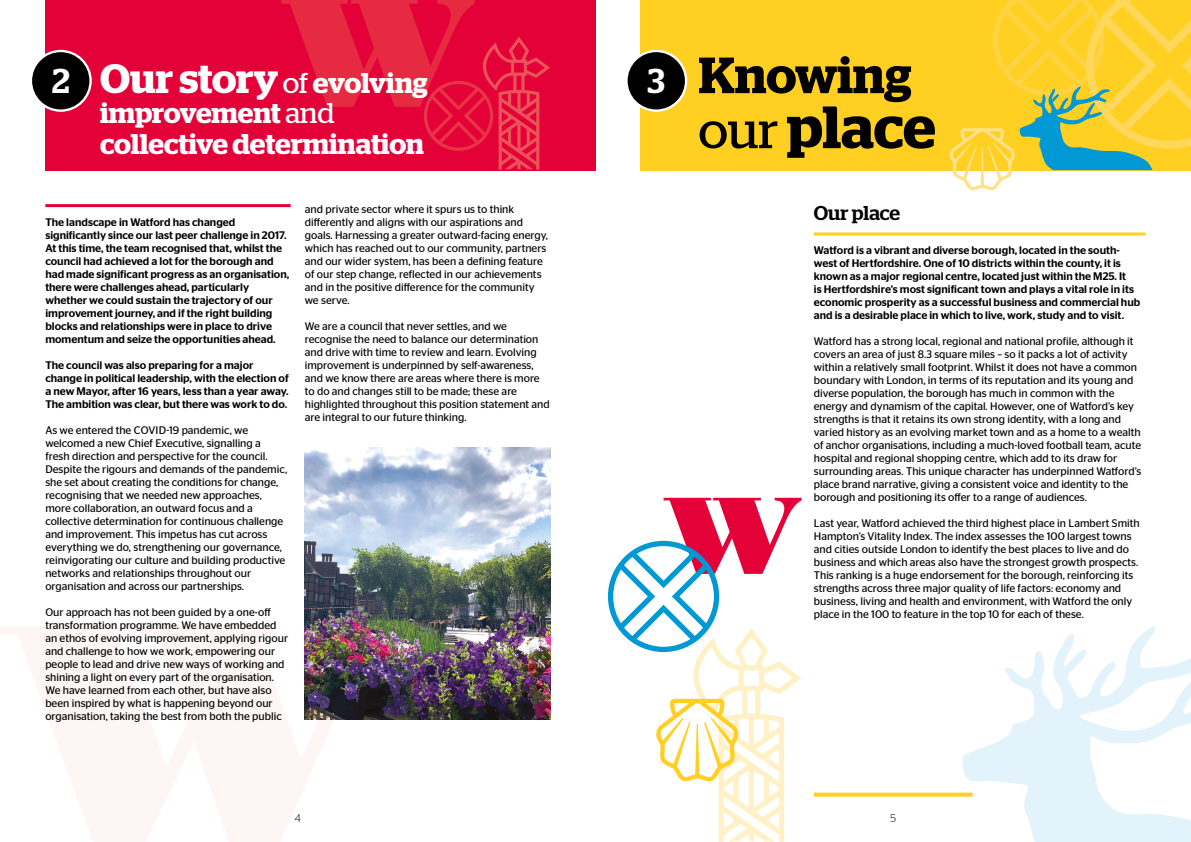
<style>
.page{position:relative;width:1191px;height:842px;background:#fff}
.page>*{position:absolute;margin:0;border:0;box-sizing:border-box;transform-origin:0 0}
.t1{font:600 59.5px "Stag";letter-spacing:-.005em;color:#000}
.t2{font:600 50.8px "Stag";color:#000}
.t3{font:600 41px "Stag";letter-spacing:-.005em;color:#fff}
.t4{font:500 34.4px "Stag";color:#fff}
.t5{font:600 28.5px/30.2px "Stag";letter-spacing:-.005em;color:#fff}
.t6{font:500 20px "Stag";color:#000}
.t7{font:11px/13px "Stag Sans";color:#000}
.t8{font:500 11px/13px "Stag Sans";color:#000}
.t9{font:300 11px "Stag Sans";color:#000}
.s1{font-weight:400;font-size:28.5px}
.s2{font-size:28.5px}
.s3{font-weight:400}
.s4{font-weight:400;font-size:50.8px}
</style>
<div class="page">
<div style="left:641px;top:0;width:550px;height:170px;background:#ffcf21"></div>
<div style="left:45px;top:0;width:550px;height:170px;background:#e40138"></div>
<div style="left:626px;top:51px;width:60px;height:60px;background:#000;border-radius:50%"></div>
<div style="left:625px;top:50px;width:62px;height:62px;border:2px solid #fff;border-radius:50%"></div>
<div style="left:31px;top:51px;width:60px;height:60px;background:#000;border-radius:50%"></div>
<div style="left:30px;top:50px;width:62px;height:62px;border:2px solid #fff;border-radius:50%"></div>
<hr style="left:814px;top:232px;width:331px;height:3px;background:#ffcf21">
<hr style="left:45px;top:204px;width:246px;height:3px;background:#e40138">
<img style="left:305px;top:448px;width:245px;height:272px">
<svg style="left:281px;top:0;width:269px;height:170px"></svg>
<svg style="left:948px;top:0;width:243px;height:191px"></svg>
<svg style="left:961px;top:626px;width:230px;height:216px"></svg>
<svg style="left:608px;top:498px;width:193px;height:344px"></svg>
<svg style="left:814px;top:793px;width:158px;height:4px"></svg>
<h3 class="t3" style="left:100px;top:55px;width:329px">Our story <span class="s1">of</span> <span class="s2">evolving</span></h3>
<h3 class="t5" style="left:100px;top:98px;width:325px">improvement <span class="s3">and </span>collective determination</h3>
<h3 class="t4" style="left:52px;top:61px;width:20px">2</h3>
<h3 class="t4" style="left:647px;top:61px;width:19px">3</h3>
<p class="t8" style="left:45px;top:216px;width:245px">The landscape in Watford has changed significantly since our last peer challenge in 2017.<br>At this time, the team recognised that, whilst the council had achieved a lot for the borough and had made significant progress as an organisation, there were challenges ahead, particularly whether we could sustain the trajectory of our improvement journey, and if the right building blocks and relationships were in place to drive momentum and seize the opportunities ahead.</p>
<p class="t8" style="left:45px;top:359px;width:245px">The council was also preparing for a major change in political leadership, with the election of a new Mayor, after 16 years, less than a year away.<br>The ambition was clear, but there was work to do.</p>
<p class="t7" style="left:45px;top:424px;width:243px">As we entered the COVID-19 pandemic, we welcomed a new Chief Executive, signalling a fresh direction and perspective for the council.<br>Despite the rigours and demands of the pandemic, she set about creating the conditions for change, recognising that we needed new approaches, more collaboration, an outward focus and a collective determination for continuous challenge and improvement. This impetus has cut across everything we do, strengthening our governance, reinvigorating our culture and building productive networks and relationships throughout our organisation and across our partnerships.</p>
<p class="t7" style="left:45px;top:606px;width:244px">Our approach has not been guided by a one-off transformation programme. We have embedded an ethos of evolving improvement, applying rigour and challenge to how we work, empowering our people to lead and drive new ways of working and shining a light on every part of the organisation.<br>We have learned from each other, but have also been inspired by what is happening beyond our organisation, taking the best from both the public</p>
<p class="t7" style="left:305px;top:203px;width:245px">and private sector where it spurs us to think differently and aligns with our aspirations and goals. Harnessing a greater outward-facing energy, which has reached out to our community, partners and our wider system, has been a defining feature of our step change, reflected in our achievements and in the positive difference for the community we serve.</p>
<p class="t7" style="left:305px;top:320px;width:246px">We are a council that never settles, and we recognise the need to balance our determination and drive with time to review and learn. Evolving improvement is underpinned by self-awareness, and we know there are areas where there is more to do and changes still to be made; these are highlighted throughout this position statement and are integral to our future thinking.</p>
<h2 class="t2" style="left:698px;top:45px;width:215px">Knowing</h2>
<h1 class="t1" style="left:698px;top:92px;width:238px"><span class="s4">our</span> place</h1>
<h3 class="t6" style="left:814px;top:201px;width:88px">Our place</h3>
<p class="t8" style="left:814px;top:244px;width:328px">Watford is a vibrant and diverse borough, located in the south&shy;west of Hertfordshire. One of 10 districts within the county, it is known as a major regional centre, located just within the M25. It<br>is Hertfordshire’s most significant town and plays a vital role in its economic prosperity as a successful business and commercial hub and is a desirable place in which to live, work, study and to visit.</p>
<p class="t7" style="left:814px;top:335px;width:329px">Watford has a strong local, regional and national profile, although it covers an area of just 8.3 square miles – so it packs a lot of activity within a relatively small footprint. Whilst it does not have a common boundary with London, in terms of its reputation and its young and diverse population, the borough has much in common with the energy and dynamism of the capital. However, one of Watford’s key strengths is that it retains its own strong identity, with a long and varied history as an evolving market town and as a home to a wealth of anchor organisations, including a much-loved football team, acute hospital and regional shopping centre, which add to its draw for surrounding areas. This unique character has underpinned Watford’s place brand narrative, giving a consistent voice and identity to the borough and positioning its offer to a range of audiences.</p>
<p class="t7" style="left:814px;top:517px;width:327px">Last year, Watford achieved the third highest place in Lambert Smith Hampton’s Vitality Index. The index assesses the 100 largest towns and cities outside London to identify the best places to live and do business and which areas also have the strongest growth prospects.<br>This ranking is a huge endorsement for the borough, reinforcing its strengths across three major quality of life factors: economy and business, living and health and environment, with Watford the only place in the 100 to feature in the top 10 for each of these.</p>
<p class="t9" style="left:295px;top:812px;width:7px">4</p>
<p class="t9" style="left:890px;top:812px;width:7px">5</p>
</div>
